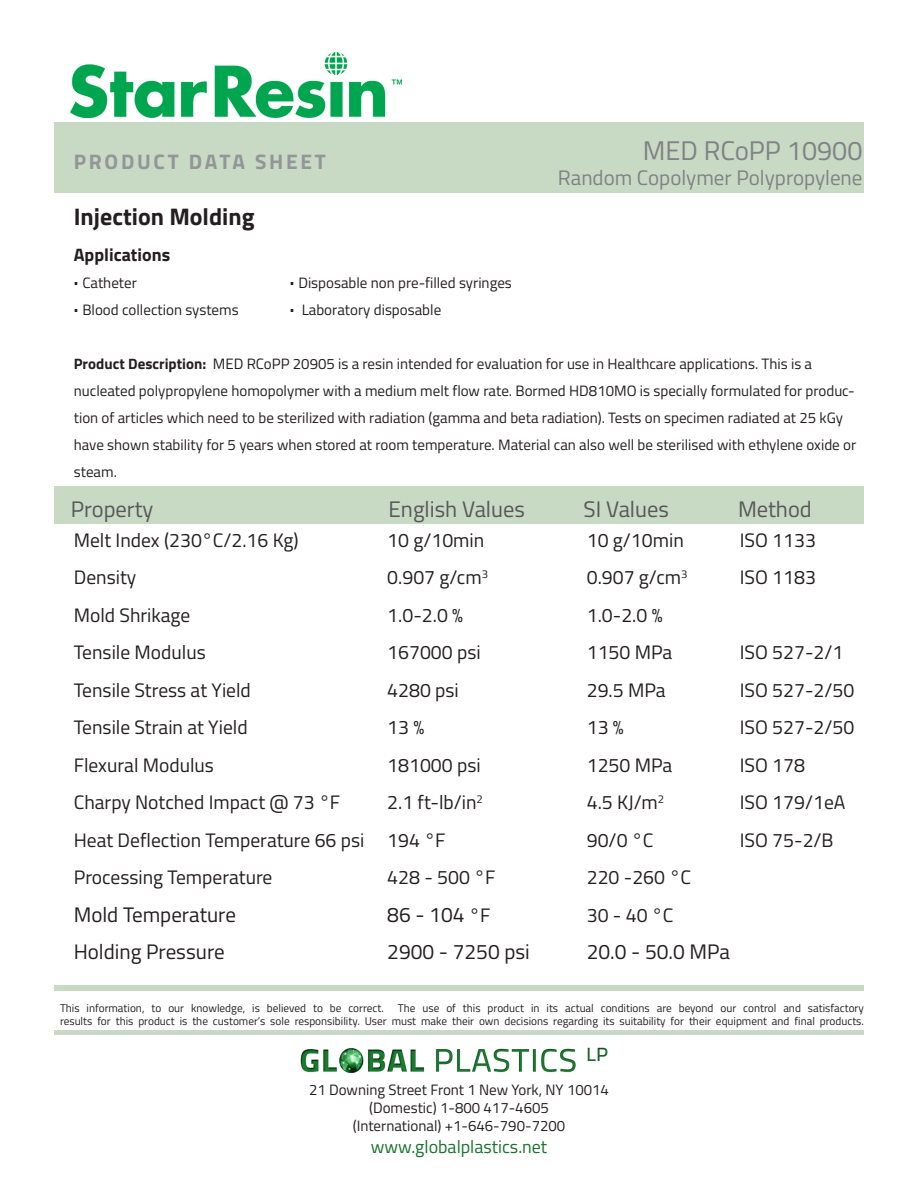
<style>
.page{position:relative;width:918px;height:1188px;background:#fff}
.page>*{position:absolute;margin:0;border:0;box-sizing:border-box;transform-origin:0 0}
.t1{font:27px "Titillium Web";color:#808285}
.Disclaimer{font:700 24px "Titillium Web";color:#231f20}
.t2{font:22.5px "Titillium Web";color:#57585a}
.t3{font:21px "Titillium Web";color:#231f20}
.t4{font:21px "Titillium Web";color:#808285}
.t5{font:700 21px "Titillium Web";letter-spacing:.13em;color:#939598}
.t6{font:19.5px "Titillium Web";color:#231f20}
.t7{font:18px "Titillium Web";color:#19732d}
.Disclaimer-2{font:700 18px "Titillium Web";color:#231f20}
.Disclaimer-3{font:15px/27px "Titillium Web";color:#231f20}
.Disclaimer-4{font:11.25px/13.5px "Titillium Web";color:#231f20}
.s1{font-weight:700;font-size:18px}
.s2{font-weight:700}
.s3{font-size:19.5px}
</style>
<div class="page">
<div style="left:54px;top:486px;width:810px;height:37px;background:#c8d9c4"></div>
<div style="left:54px;top:122px;width:810px;height:71px;background:#c8d9c4"></div>
<img style="left:70px;top:53px;width:332px;height:64px">
<div style="left:54px;top:985px;width:810px;height:6px;background:#c8d9c4"></div>
<div style="left:54px;top:1030px;width:810px;height:5px;background:#c8d9c4"></div>
<img style="left:300px;top:1047px;width:308px;height:25px">
<p class="t5" style="left:74px;top:146px;width:254px">PRODUCT DATA SHEET</p>
<p class="t1" style="left:643px;top:131px;width:221px">MED RCoPP 10900</p>
<p class="t4" style="left:558px;top:163px;width:306px">Random Copolymer Polypropylene</p>
<p class="Disclaimer" style="left:74px;top:198px;width:182px">Injection Molding</p>
<p class="Disclaimer-2" style="left:74px;top:241px;width:98px">Applications</p>
<p class="Disclaimer-3" style="left:74px;top:268px;width:65px"><span class="s1">·</span> Catheter</p>
<p class="Disclaimer-3" style="left:290px;top:268px;width:224px"><span class="s1">·</span> Disposable non pre-filled syringes</p>
<p class="Disclaimer-3" style="left:74px;top:295px;width:166px"><span class="s1">·</span> Blood collection systems</p>
<p class="Disclaimer-3" style="left:290px;top:295px;width:153px"><span class="s1">·</span> Laboratory disposable</p>
<p class="Disclaimer-3" style="left:74px;top:349px;width:784px"><span class="s2">Product Description:</span> MED RCoPP 20905 is a resin intended for evaluation for use in Healthcare applications. This is a nucleated polypropylene homopolymer with a medium melt flow rate. Bormed HD810MO is specially formulated for produc&shy;tion of articles which need to be sterilized with radiation (gamma and beta radiation). Tests on specimen radiated at 25 kGy have shown stability for 5 years when stored at room temperature. Material can also well be sterilised with ethylene oxide or steam.</p>
<p class="t2" style="left:71px;top:493px;width:84px">Property</p>
<p class="t2" style="left:388px;top:493px;width:138px">English Values</p>
<p class="t2" style="left:584px;top:493px;width:87px">SI Values</p>
<p class="t2" style="left:738px;top:493px;width:75px">Method</p>
<p class="t6" style="left:74px;top:525px;width:226px">Melt Index (230°C/2.16 Kg)</p>
<p class="t6" style="left:387px;top:525px;width:99px">10 g/10min</p>
<p class="t6" style="left:587px;top:525px;width:99px">10 g/10min</p>
<p class="t6" style="left:740px;top:525px;width:78px">ISO 1133</p>
<p class="t6" style="left:74px;top:563px;width:64px">Density</p>
<p class="t6" style="left:387px;top:563px;width:102px">0.907 g/cm<sup>3</sup></p>
<p class="t6" style="left:587px;top:563px;width:102px">0.907 g/cm<sup>3</sup></p>
<p class="t6" style="left:740px;top:563px;width:78px">ISO 1183</p>
<p class="t6" style="left:74px;top:600px;width:118px">Mold Shrikage</p>
<p class="t6" style="left:387px;top:600px;width:77px">1.0-2.0 %</p>
<p class="t6" style="left:587px;top:600px;width:77px">1.0-2.0 %</p>
<p class="t6" style="left:74px;top:638px;width:133px">Tensile Modulus</p>
<p class="t6" style="left:387px;top:638px;width:95px">167000 psi</p>
<p class="t6" style="left:587px;top:638px;width:87px">1150 MPa</p>
<p class="t6" style="left:740px;top:638px;width:105px">ISO 527-2/1</p>
<p class="t6" style="left:74px;top:675px;width:179px">Tensile Stress at Yield</p>
<p class="t6" style="left:387px;top:675px;width:73px">4280 psi</p>
<p class="t6" style="left:587px;top:675px;width:80px">29.5 MPa</p>
<p class="t6" style="left:740px;top:675px;width:116px">ISO 527-2/50</p>
<p class="t6" style="left:74px;top:713px;width:175px">Tensile Strain at Yield</p>
<p class="t6" style="left:387px;top:713px;width:39px">13 %</p>
<p class="t6" style="left:587px;top:713px;width:39px">13 %</p>
<p class="t6" style="left:740px;top:713px;width:116px">ISO 527-2/50</p>
<p class="t6" style="left:74px;top:750px;width:142px">Flexural Modulus</p>
<p class="t6" style="left:387px;top:750px;width:95px">181000 psi</p>
<p class="t6" style="left:587px;top:750px;width:87px">1250 MPa</p>
<p class="t6" style="left:740px;top:750px;width:67px">ISO 178</p>
<p class="t6" style="left:74px;top:788px;width:268px">Charpy Notched Impact @ 73 °F</p>
<p class="t6" style="left:387px;top:788px;width:97px">2.1 ft-lb/in<sup>2</sup></p>
<p class="t6" style="left:587px;top:788px;width:79px">4.5 KJ/m<sup>2</sup></p>
<p class="t6" style="left:740px;top:788px;width:107px">ISO 179/1eA</p>
<p class="t6" style="left:74px;top:825px;width:373px">Heat Deflection Temperature 66 psi 194 °F</p>
<p class="t6" style="left:587px;top:825px;width:68px">90/0 °C</p>
<p class="t6" style="left:740px;top:825px;width:95px">ISO 75-2/B</p>
<p class="t6" style="left:74px;top:863px;width:200px">Processing Temperature</p>
<p class="t6" style="left:387px;top:863px;width:110px">428 - 500 °F</p>
<p class="t6" style="left:587px;top:863px;width:106px">220 -260 °C</p>
<p class="t3" style="left:74px;top:899px;width:164px">Mold Temperature</p>
<p class="t3" style="left:387px;top:899px;width:105px">86 - 104 <span class="s3">°F</span></p>
<p class="t6" style="left:587px;top:900px;width:88px">30 - 40 °C</p>
<p class="t3" style="left:74px;top:936px;width:152px">Holding Pressure</p>
<p class="t3" style="left:387px;top:936px;width:144px">2900 - 7250 psi</p>
<p class="t3" style="left:587px;top:936px;width:145px">20.0 - 50.0 MPa</p>
<p class="Disclaimer-4" style="left:60px;top:1001px;width:805px">This information, to our knowledge, is believed to be correct. The use of this product in its actual conditions are beyond our control and satisfactory results for this product is the customer’s sole responsibility. User must make their own decisions regarding its suitability for their equipment and final products.</p>
<p class="Disclaimer-3" style="left:309px;top:1076px;width:301px">21 Downing Street Front 1 New York, NY 10014</p>
<p class="Disclaimer-3" style="left:369px;top:1094px;width:181px">(Domestic) 1-800 417-4605</p>
<p class="Disclaimer-3" style="left:353px;top:1112px;width:214px">(International) +1-646-790-7200</p>
<p class="t7" style="left:371px;top:1134px;width:178px">www.globalplastics.net</p>
</div>
